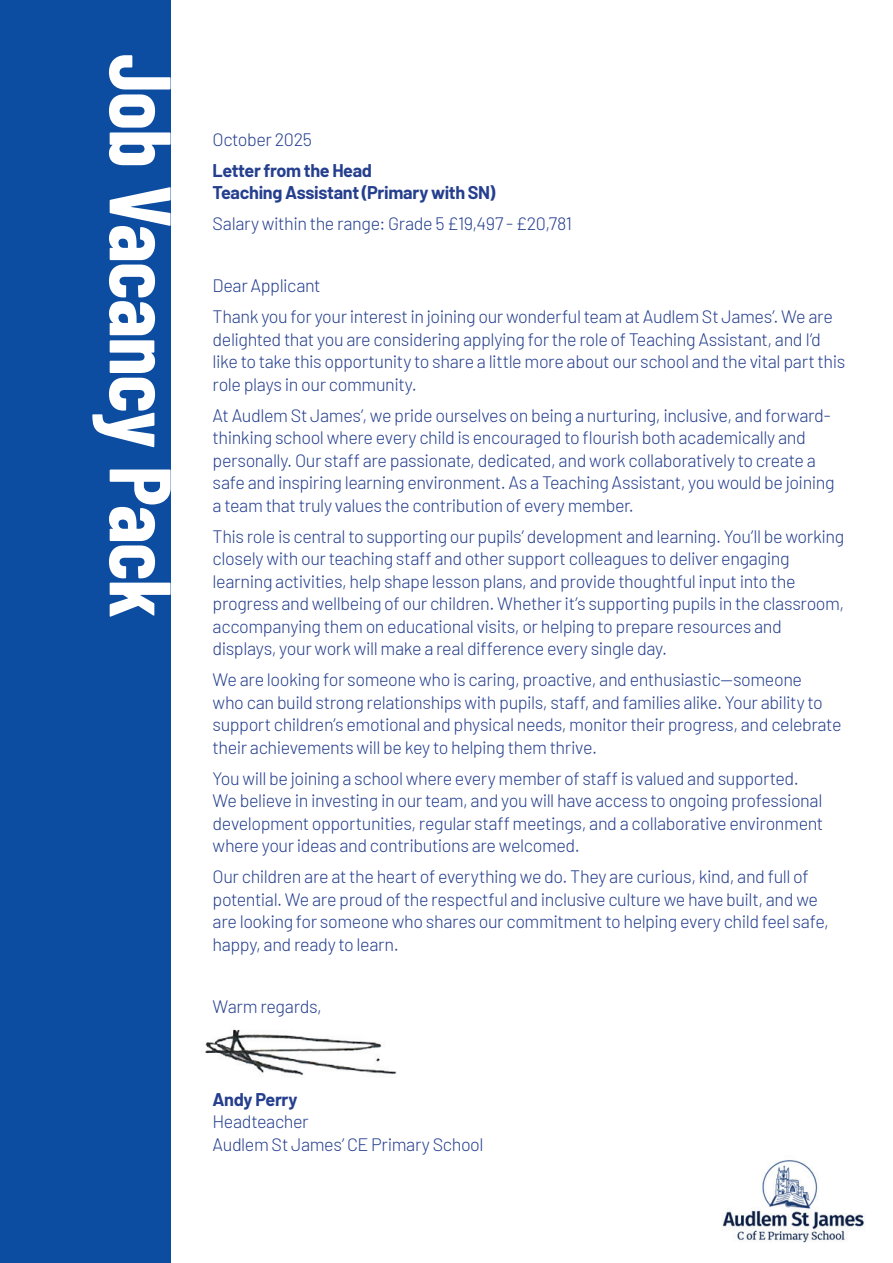
<style>
.page{position:relative;width:893px;height:1263px;background:#fff}
.page>*{position:absolute;margin:0;border:0;box-sizing:border-box;transform-origin:0 0}
.t1{font:700 87px "Barlow Condensed";letter-spacing:-.01em;color:#fff}
.t2{font:300 18px/22.5px "Barlow";letter-spacing:-.025em;color:#253f8e}
.t3{font:700 18px/22.5px "Barlow";letter-spacing:-.02em;color:#253f8e}
</style>
<div class="page">
<div style="left:0;top:0;width:170px;height:1263px;background:#0d4da1"></div>
<img style="left:722px;top:1160px;width:143px;height:83px">
<img style="left:205px;top:1029px;width:192px;height:48px">
<h1 class="t1" style="left:203px;top:54px;width:566px;rotate:90deg">Job Vacancy Pack</h1>
<p class="t2" style="left:213px;top:126px;width:101px">October 2025</p>
<p class="t3" style="left:213px;top:157px;width:284px">Letter from the Head<br>Teaching Assistant (Primary with SN)</p>
<p class="t2" style="left:213px;top:211px;width:361px">Salary within the range: Grade 5 £19,497 - £20,781</p>
<p class="t2" style="left:213px;top:269px;width:622px;line-height:31px">Dear Applicant<br>Thank you for your interest in joining our wonderful team at Audlem St James’. We are</p>
<p class="t2" style="left:213px;top:326px;width:634px">delighted that you are considering applying for the role of Teaching Assistant, and I’d like to take this opportunity to share a little more about our school and the vital part this role plays in our community.</p>
<p class="t2" style="left:213px;top:402px;width:623px">At Audlem St James’, we pride ourselves on being a nurturing, inclusive, and forward&shy;thinking school where every child is encouraged to flourish both academically and personally. Our staff are passionate, dedicated, and work collaboratively to create a safe and inspiring learning environment. As a Teaching Assistant, you would be joining a team that truly values the contribution of every member.</p>
<p class="t2" style="left:213px;top:523px;width:633px">This role is central to supporting our pupils’ development and learning. You’ll be working closely with our teaching staff and other support colleagues to deliver engaging learning activities, help shape lesson plans, and provide thoughtful input into the progress and wellbeing of our children. Whether it’s supporting pupils in the classroom, accompanying them on educational visits, or helping to prepare resources and displays, your work will make a real difference every single day.</p>
<p class="t2" style="left:213px;top:667px;width:630px">We are looking for someone who is caring, proactive, and enthusiastic—someone<br>who can build strong relationships with pupils, staff, and families alike. Your ability to support children’s emotional and physical needs, monitor their progress, and celebrate their achievements will be key to helping them thrive.</p>
<p class="t2" style="left:213px;top:765px;width:612px">You will be joining a school where every member of staff is valued and supported.<br>We believe in investing in our team, and you will have access to ongoing professional development opportunities, regular staff meetings, and a collaborative environment where your ideas and contributions are welcomed.</p>
<p class="t2" style="left:213px;top:864px;width:618px">Our children are at the heart of everything we do. They are curious, kind, and full of potential. We are proud of the respectful and inclusive culture we have built, and we are looking for someone who shares our commitment to helping every child feel safe, happy, and ready to learn.</p>
<p class="t2" style="left:213px;top:993px;width:111px">Warm regards,</p>
<p class="t3" style="left:213px;top:1086px;width:86px">Andy Perry</p>
<p class="t2" style="left:213px;top:1109px;width:272px">Headteacher<br>Audlem St James’ CE Primary School</p>
</div>
